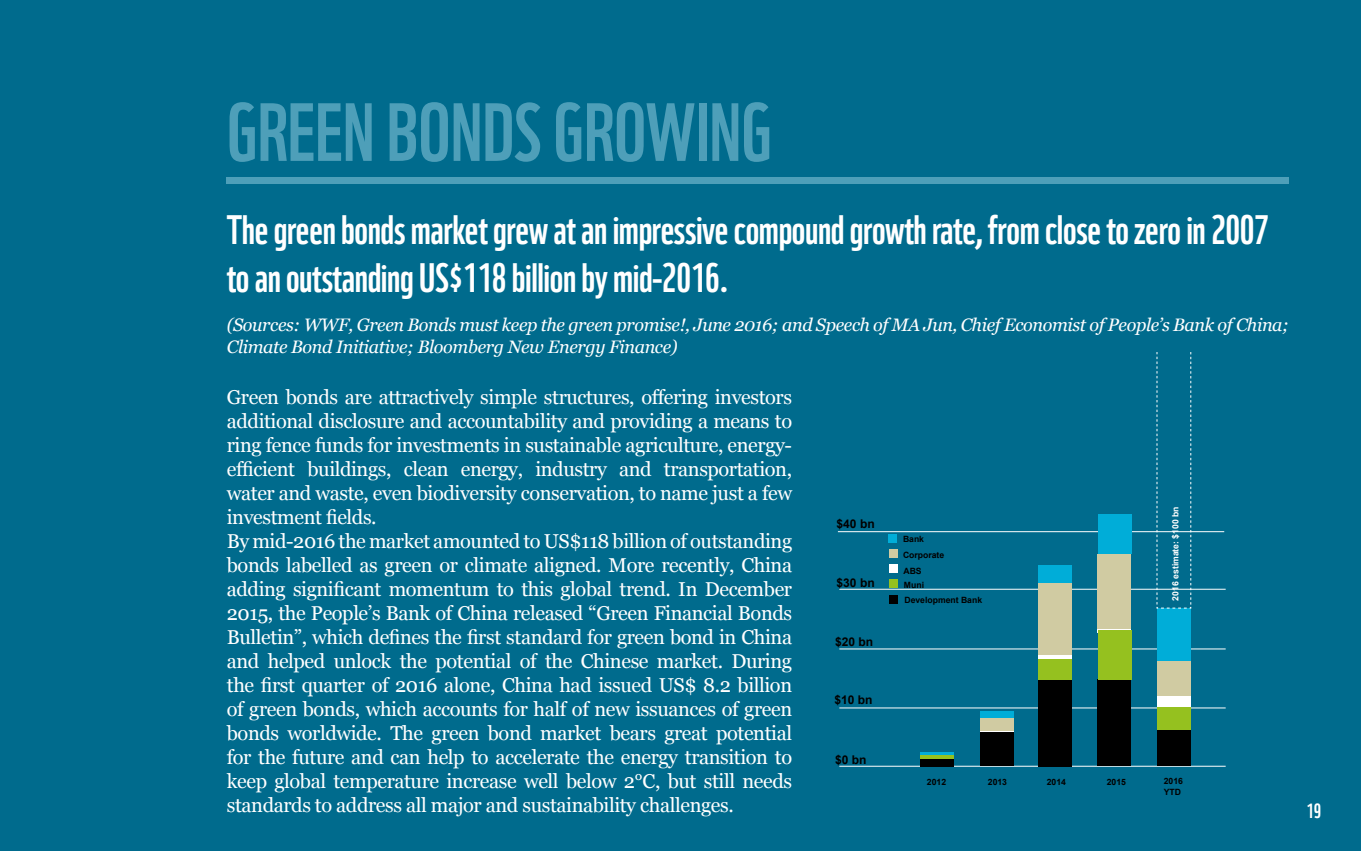
<style>
.page{position:relative;width:1361px;height:851px;background:#fff}
.page>*{position:absolute;margin:0;border:0;box-sizing:border-box;transform-origin:0 0}
.t1{font:80px "WWF";color:#4e9fb9}
.t2{font:40px/48px "WWF";letter-spacing:-.01em;color:#fff}
.t3{font:20px/24px "Georgia";letter-spacing:-.02em;color:#fff}
.t4{font:20px "WWF";color:#fff}
.t5{font:italic 18px/21.6px "Georgia";letter-spacing:-.02em;color:#fff}
.t6{font:700 12px "Arial";color:#000}
.t7{font:700 8.6px/16.8px "Arial";color:#000}
.t8{font:700 8.6px "Arial";color:#fff}
</style>
<div class="page">
<div style="left:0;top:0;width:1361px;height:850px;background:#006b8d"></div>
<div style="left:227px;top:178px;width:1062px;height:6px;background:#4e9fb9"></div>
<hr style="left:838px;top:531px;width:386px;height:1px;background:#fff">
<hr style="left:839px;top:588px;width:386px;height:1px;background:#fff">
<hr style="left:839px;top:648px;width:386px;height:1px;background:#fff">
<hr style="left:839px;top:707px;width:386px;height:1px;background:#fff">
<hr style="left:839px;top:765px;width:386px;height:1px;background:#fff">
<div style="left:920px;top:758px;width:33px;height:8px;background:#000"></div>
<div style="left:980px;top:731px;width:33px;height:34px;background:#000"></div>
<div style="left:1038px;top:679px;width:34px;height:87px;background:#000"></div>
<div style="left:1097px;top:679px;width:34px;height:87px;background:#000"></div>
<div style="left:1157px;top:729px;width:34px;height:37px;background:#000"></div>
<hr style="left:920px;top:755px;width:33px;height:3px;background:#95c11f">
<div style="left:1038px;top:659px;width:34px;height:20px;background:#95c11f"></div>
<hr style="left:980px;top:731px;width:33px;height:1px;background:#95c11f">
<hr style="left:980px;top:730px;width:33px;height:1px;background:#fff">
<svg style="left:1038px;top:654px;width:34px;height:4px"></svg>
<svg style="left:1097px;top:628px;width:34px;height:4px"></svg>
<div style="left:1157px;top:695px;width:34px;height:12px;background:#fff"></div>
<hr style="left:920px;top:752px;width:33px;height:3px;background:#00add8">
<div style="left:980px;top:711px;width:33px;height:7px;background:#00add8"></div>
<div style="left:1038px;top:564px;width:34px;height:19px;background:#00add8"></div>
<div style="left:888px;top:534px;width:9px;height:9px;background:#00add8"></div>
<div style="left:889px;top:549px;width:8px;height:9px;background:#d0cba2"></div>
<div style="left:889px;top:563px;width:8px;height:9px;background:#fff"></div>
<div style="left:889px;top:579px;width:8px;height:9px;background:#95c11f"></div>
<div style="left:889px;top:595px;width:8px;height:9px;background:#000"></div>
<div style="left:1097px;top:514px;width:34px;height:40px;background:#00add8"></div>
<div style="left:1157px;top:608px;width:34px;height:53px;background:#00add8"></div>
<div style="left:980px;top:718px;width:33px;height:12px;background:#d0cba2"></div>
<div style="left:1038px;top:583px;width:34px;height:71px;background:#d0cba2"></div>
<div style="left:1098px;top:554px;width:33px;height:74px;background:#d0cba2"></div>
<div style="left:1157px;top:661px;width:34px;height:35px;background:#d0cba2"></div>
<div style="left:1098px;top:630px;width:33px;height:49px;background:#95c11f"></div>
<div style="left:1157px;top:707px;width:34px;height:23px;background:#95c11f"></div>
<svg style="left:1156px;top:352px;width:35px;height:256px"></svg>
<h1 class="t1" style="left:227px;top:70px;width:547px">GREEN BONDS GROWING</h1>
<h2 class="t2" style="left:227px;top:202px;width:1044px">The green bonds market grew at an impressive compound growth rate, from close to zero in 2007 to an outstanding US$118 billion by mid-2016.</h2>
<p class="t5" style="left:227px;top:314px;width:1064px">(Sources: WWF, Green Bonds must keep the green promise!, June 2016; and Speech of MA Jun, Chief Economist of People’s Bank of China;<br>Climate Bond Initiative; Bloomberg New Energy Finance)</p>
<p class="t3" style="left:227px;top:385px;width:567px">Green bonds are attractively simple structures, offering investors additional disclosure and accountability and providing a means to ring fence funds for investments in sustainable agriculture, energy&shy;efficient buildings, clean energy, industry and transportation, water and waste, even biodiversity conservation, to name just a few investment fields.<br>By mid-2016 the market amounted to US$118 billion of outstanding bonds labelled as green or climate aligned. More recently, China adding significant momentum to this global trend. In December 2015, the People’s Bank of China released “Green Financial Bonds Bulletin”, which defines the first standard for green bond in China and helped unlock the potential of the Chinese market. During the first quarter of 2016 alone, China had issued US$ 8.2 billion of green bonds, which accounts for half of new issuances of green bonds worldwide. The green bond market bears great potential for the future and can help to accelerate the energy transition to keep global temperature increase well below 2°C, but still needs standards to address all major and sustainability challenges.</p>
<p class="t8" style="left:1169px;top:600px;width:95px;rotate:-90deg">2016 estimate: $100 bn</p>
<p class="t6" style="left:836px;top:516px;width:40px">$40 bn</p>
<p class="t7" style="left:903px;top:530px;width:43px">Bank<br>Corporate</p>
<p class="t7" style="left:903px;top:564px;width:22px;line-height:13.8px">ABS<br>Muni</p>
<p class="t7" style="left:904px;top:591px;width:79px">Development Bank</p>
<p class="t6" style="left:836px;top:575px;width:40px">$30 bn</p>
<p class="t6" style="left:835px;top:634px;width:40px">$20 bn</p>
<p class="t6" style="left:834px;top:691px;width:40px">$10 bn</p>
<p class="t6" style="left:835px;top:751px;width:33px">$0 bn</p>
<p class="t7" style="left:927px;top:774px;width:21px">2012</p>
<p class="t7" style="left:988px;top:773px;width:21px">2013</p>
<p class="t7" style="left:1047px;top:773px;width:21px">2014</p>
<p class="t7" style="left:1106px;top:774px;width:21px">2015</p>
<p class="t7" style="left:1164px;top:776px;width:21px;line-height:10.4px">2016<br>YTD</p>
<p class="t4" style="left:1306px;top:795px;width:16px">19</p>
</div>
